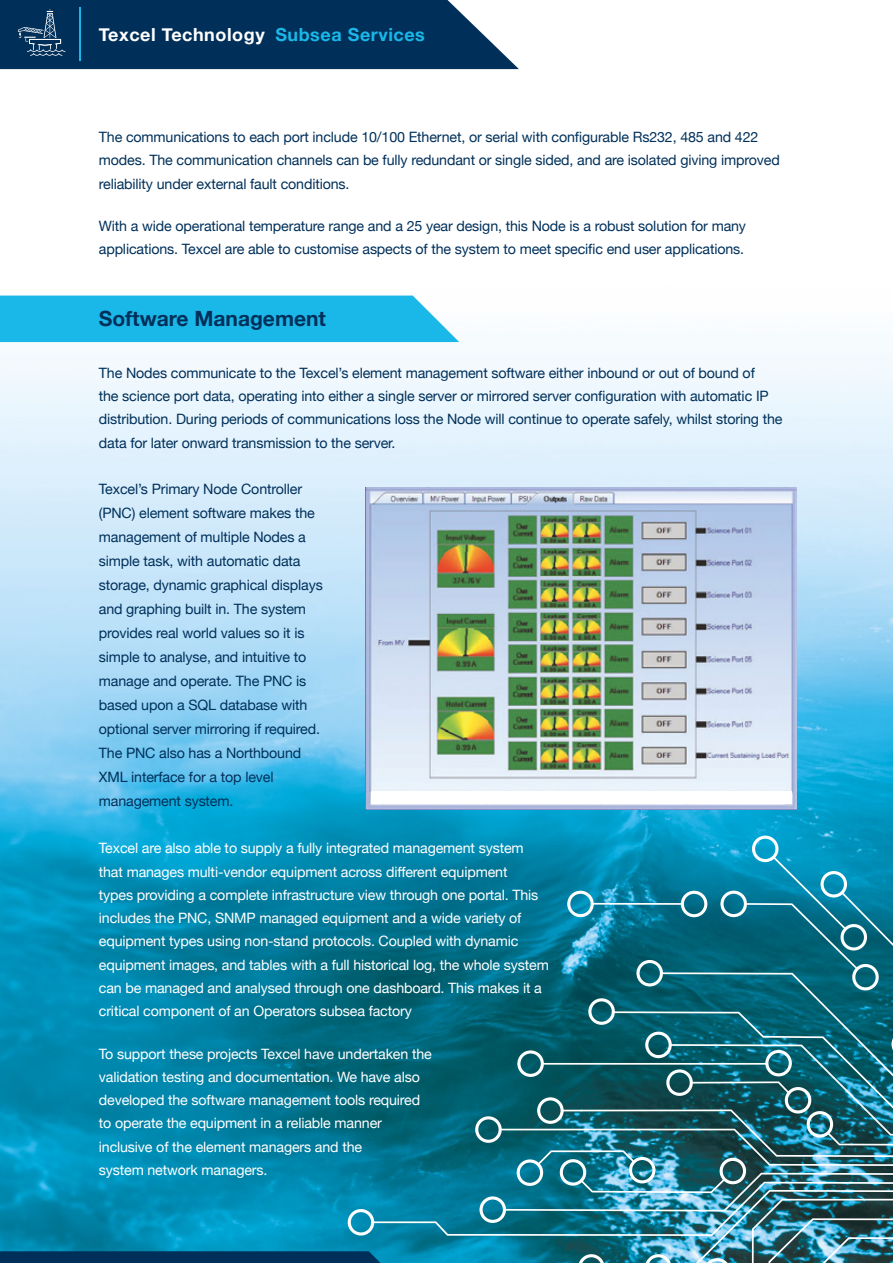
<style>
.page{position:relative;width:893px;height:1263px;background:#fff}
.page>*{position:absolute;margin:0;border:0;box-sizing:border-box;transform-origin:0 0}
.t1{font:700 21px "Helvetica Neue";color:#00305a}
.t2{font:700 18px "Helvetica Neue";letter-spacing:.03em;color:#fff}
.t3{font:14.25px/24px "Helvetica Neue";letter-spacing:-.01em;color:#00305a}
.t4{font:14.25px/23.2px "Helvetica Neue";letter-spacing:-.01em;color:#fff}
.s1{color:#1ab8e9}
</style>
<div class="page">
<img style="left:0;top:69px;width:893px;height:1182px">
<svg style="left:348px;top:1209px;width:25px;height:26px"></svg>
<svg style="left:373px;top:972px;width:520px;height:291px;background:#1f778b"></svg>
<svg style="left:517px;top:834px;width:376px;height:305px;background:#147388"></svg>
<img style="left:365px;top:487px;width:432px;height:322px">
<div style="left:371px;top:791px;width:421px;height:13px;background:#fff"></div>
<svg style="left:0;top:1251px;width:381px;height:12px;background:#00335d"></svg>
<div style="left:0;top:296px;width:459px;height:46px;background:#1ab8e9"></div>
<svg style="left:0;top:0;width:519px;height:69px;background:#144067"></svg>
<hr style="left:80px;top:7px;width:1px;height:54px;background:#1ab8e9">
<p class="t2" style="left:99px;top:20px;width:328px">Texcel Technology <span class="s1">Subsea Services</span></p>
<p class="t3" style="left:99px;top:126px;width:682px;line-height:23.2px">The communications to each port include 10/100 Ethernet, or serial with configurable Rs232, 485 and 422 modes. The communication channels can be fully redundant or single sided, and are isolated giving improved reliability under external fault conditions.</p>
<p class="t3" style="left:99px;top:215px;width:649px;line-height:23.2px">With a wide operational temperature range and a 25 year design, this Node is a robust solution for many applications. Texcel are able to customise aspects of the system to meet specific end user applications.</p>
<h1 class="t1" style="left:99px;top:302px;width:229px">Software Management</h1>
<p class="t3" style="left:99px;top:362px;width:685px;line-height:23.5px">The Nodes communicate to the Texcel’s element management software either inbound or out of bound of<br>the science port data, operating into either a single server or mirrored server configuration with automatic IP distribution. During periods of communications loss the Node will continue to operate safely, whilst storing the data for later onward transmission to the server.</p>
<p class="t3" style="left:99px;top:478px;width:225px">Texcel’s Primary Node Controller (PNC) element software makes the management of multiple Nodes a simple task, with automatic data storage, dynamic graphical displays and graphing built in. The system provides real world values so it is simple to analyse, and intuitive to manage and operate. The PNC is based upon a SQL database with optional server mirroring if required.<br>The PNC also has a Northbound<br>XML interface for a top level management system.</p>
<p class="t4" style="left:99px;top:837px;width:452px">Texcel are also able to supply a fully integrated management system that manages multi-vendor equipment across different equipment<br>types providing a complete infrastructure view through one portal. This includes the PNC, SNMP managed equipment and a wide variety of equipment types using non-stand protocols. Coupled with dynamic equipment images, and tables with a full historical log, the whole system can be managed and analysed through one dashboard. This makes it a critical component of an Operators subsea factory</p>
<p class="t4" style="left:99px;top:1043px;width:334px">To support these projects Texcel have undertaken the validation testing and documentation. We have also developed the software management tools required to operate the equipment in a reliable manner inclusive of the element managers and the<br>system network managers.</p>
</div>
